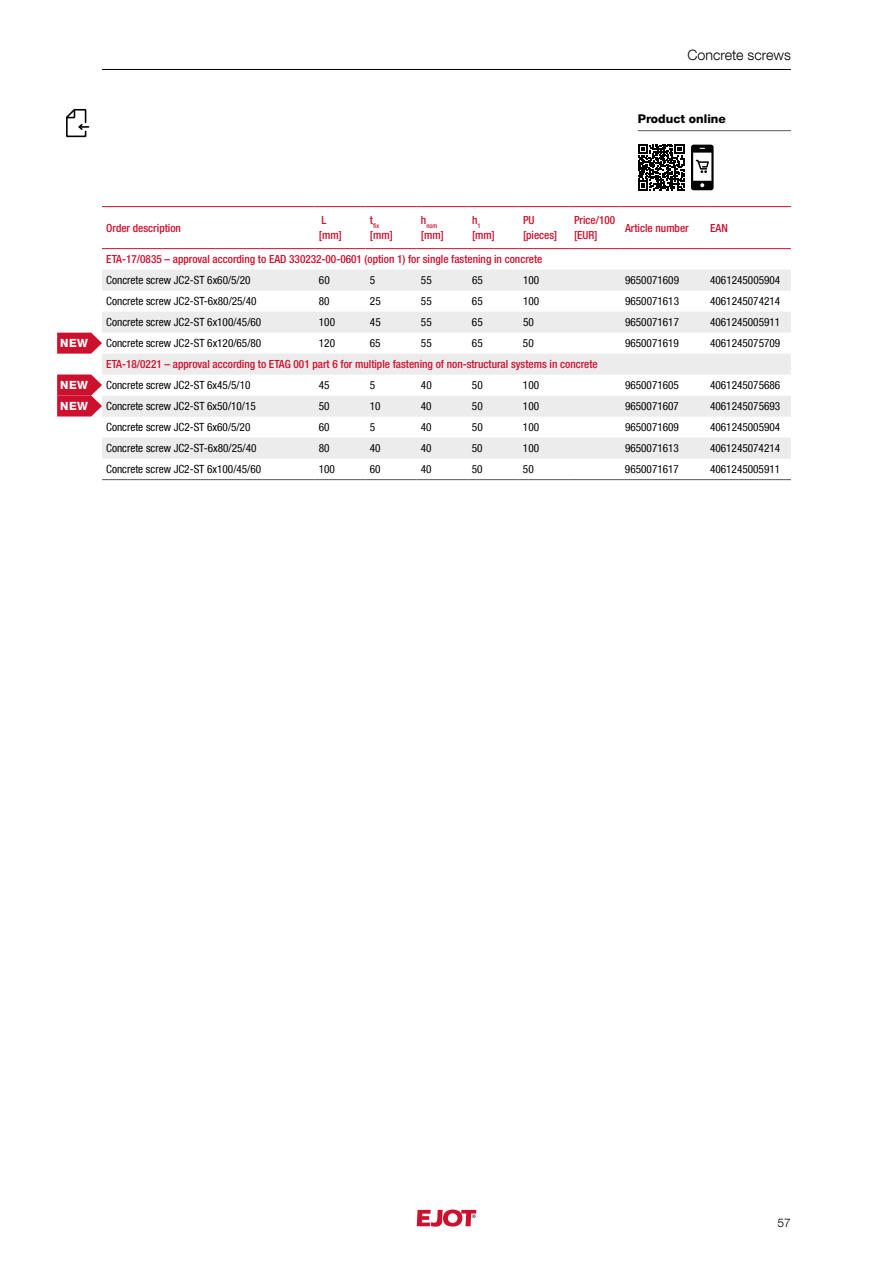
<style>
.page{position:relative;width:893px;height:1263px;background:#fff}
.page>*{position:absolute;margin:0;border:0;box-sizing:border-box;transform-origin:0 0}
.t1{font:300 14.25px "Helvetica Neue LT Com";color:#000}
.t2{font:800 12px "Helvetica Neue LT Com";color:#000}
.t3{font:300 12px "Helvetica Neue LT Com";color:#000}
.t4{font:condensed 11.25px "Helvetica Neue LT Com";color:#000}
.t5{font:500 condensed 11.25px/15px "Helvetica Neue LT Com";color:#cd102e}
.t6{font:800 11.25px/21px "Helvetica Neue LT Com";letter-spacing:.05em;color:#fff}
.t7{font:500 condensed 6.6px "Helvetica Neue LT Com";color:#cd102e}
</style>
<div class="page">
<svg style="left:417px;top:1209px;width:59px;height:17px"></svg>
<hr style="left:102px;top:69px;width:689px;height:1px;background:#000">
<hr style="left:638px;top:130px;width:153px;height:1px;background:#555756">
<svg style="left:691px;top:145px;width:23px;height:45px"></svg>
<svg style="left:638px;top:144px;width:46px;height:47px"></svg>
<svg style="left:66px;top:109px;width:23px;height:29px"></svg>
<svg style="left:102px;top:270px;width:689px;height:189px;fill:#ececec"></svg>
<hr style="left:102px;top:206px;width:213px;height:1px;background:#cd102e">
<hr style="left:315px;top:206px;width:51px;height:1px;background:#cd102e">
<hr style="left:366px;top:206px;width:51px;height:1px;background:#cd102e">
<hr style="left:417px;top:206px;width:51px;height:1px;background:#cd102e">
<hr style="left:468px;top:206px;width:51px;height:1px;background:#cd102e">
<hr style="left:519px;top:206px;width:51px;height:1px;background:#cd102e">
<hr style="left:570px;top:206px;width:51px;height:1px;background:#cd102e">
<hr style="left:621px;top:206px;width:85px;height:1px;background:#cd102e">
<hr style="left:706px;top:206px;width:85px;height:1px;background:#cd102e">
<hr style="left:102px;top:248px;width:213px;height:1px;background:#cd102e">
<hr style="left:315px;top:248px;width:51px;height:1px;background:#cd102e">
<hr style="left:366px;top:248px;width:51px;height:1px;background:#cd102e">
<hr style="left:417px;top:248px;width:51px;height:1px;background:#cd102e">
<hr style="left:468px;top:248px;width:51px;height:1px;background:#cd102e">
<hr style="left:519px;top:248px;width:51px;height:1px;background:#cd102e">
<hr style="left:570px;top:248px;width:51px;height:1px;background:#cd102e">
<hr style="left:621px;top:248px;width:85px;height:1px;background:#cd102e">
<hr style="left:706px;top:248px;width:85px;height:1px;background:#cd102e">
<hr style="left:102px;top:479px;width:213px;height:1px;background:#555756">
<hr style="left:315px;top:479px;width:51px;height:1px;background:#555756">
<hr style="left:366px;top:479px;width:51px;height:1px;background:#555756">
<hr style="left:417px;top:479px;width:51px;height:1px;background:#555756">
<hr style="left:468px;top:479px;width:51px;height:1px;background:#555756">
<hr style="left:519px;top:479px;width:51px;height:1px;background:#555756">
<hr style="left:570px;top:479px;width:51px;height:1px;background:#555756">
<hr style="left:621px;top:479px;width:85px;height:1px;background:#555756">
<hr style="left:706px;top:479px;width:85px;height:1px;background:#555756">
<svg style="left:57px;top:374px;width:45px;height:42px"></svg>
<svg style="left:57px;top:333px;width:45px;height:21px"></svg>
<p class="t1" style="left:687px;top:46px;width:105px">Concrete screws</p>
<p class="t2" style="left:638px;top:112px;width:90px">Product online</p>
<p class="t6" style="left:60px;top:333px;width:30px">NEW</p>
<p class="t6" style="left:60px;top:374px;width:30px">NEW<br>NEW</p>
<p class="t5" style="left:472px;top:213px;width:24px">h<sub>1 </sub>[mm]</p>
<p class="t5" style="left:523px;top:213px;width:36px">PU [pieces]</p>
<p class="t5" style="left:574px;top:213px;width:42px">Price/100 [EUR]</p>
<p class="t5" style="left:625px;top:220px;width:65px">Article number</p>
<p class="t5" style="left:710px;top:220px;width:19px">EAN</p>
<p class="t5" style="left:106px;top:252px;width:438px">ETA-17/0835 – approval according to EAD 330232-00-0601 (option 1) for single fastening in concrete</p>
<p class="t4" style="left:106px;top:274px;width:146px">Concrete screw JC2-ST 6x60/5/20</p>
<p class="t4" style="left:319px;top:274px;width:12px">60</p>
<p class="t4" style="left:370px;top:274px;width:7px">5</p>
<p class="t4" style="left:421px;top:274px;width:12px">55</p>
<p class="t4" style="left:472px;top:274px;width:12px">65</p>
<p class="t4" style="left:523px;top:274px;width:18px">100</p>
<p class="t4" style="left:625px;top:274px;width:55px">9650071609</p>
<p class="t4" style="left:710px;top:274px;width:72px">4061245005904</p>
<p class="t4" style="left:106px;top:295px;width:152px">Concrete screw JC2-ST-6x80/25/40</p>
<p class="t4" style="left:319px;top:295px;width:12px">80</p>
<p class="t4" style="left:370px;top:295px;width:12px">25</p>
<p class="t4" style="left:421px;top:295px;width:12px">55</p>
<p class="t4" style="left:472px;top:295px;width:12px">65</p>
<p class="t4" style="left:523px;top:295px;width:18px">100</p>
<p class="t4" style="left:625px;top:295px;width:55px">9650071613</p>
<p class="t4" style="left:710px;top:295px;width:72px">4061245074214</p>
<p class="t4" style="left:106px;top:316px;width:157px">Concrete screw JC2-ST 6x100/45/60</p>
<p class="t4" style="left:319px;top:316px;width:18px">100</p>
<p class="t4" style="left:370px;top:316px;width:12px">45</p>
<p class="t4" style="left:421px;top:316px;width:12px">55</p>
<p class="t4" style="left:472px;top:316px;width:12px">65</p>
<p class="t4" style="left:523px;top:316px;width:12px">50</p>
<p class="t4" style="left:625px;top:316px;width:55px">9650071617</p>
<p class="t4" style="left:710px;top:316px;width:72px">4061245005911</p>
<p class="t4" style="left:106px;top:337px;width:157px">Concrete screw JC2-ST 6x120/65/80</p>
<p class="t4" style="left:319px;top:337px;width:18px">120</p>
<p class="t4" style="left:370px;top:337px;width:12px">65</p>
<p class="t4" style="left:421px;top:337px;width:12px">55</p>
<p class="t4" style="left:472px;top:337px;width:12px">65</p>
<p class="t4" style="left:523px;top:337px;width:12px">50</p>
<p class="t4" style="left:625px;top:337px;width:55px">9650071619</p>
<p class="t4" style="left:710px;top:337px;width:72px">4061245075709</p>
<p class="t5" style="left:106px;top:357px;width:493px">ETA-18/0221 – approval according to ETAG 001 part 6 for multiple fastening of non-structural systems in concrete</p>
<p class="t4" style="left:106px;top:379px;width:146px">Concrete screw JC2-ST 6x45/5/10</p>
<p class="t4" style="left:319px;top:379px;width:12px">45</p>
<p class="t4" style="left:370px;top:379px;width:7px">5</p>
<p class="t4" style="left:421px;top:379px;width:12px">40</p>
<p class="t4" style="left:472px;top:379px;width:12px">50</p>
<p class="t4" style="left:523px;top:379px;width:18px">100</p>
<p class="t4" style="left:625px;top:379px;width:55px">9650071605</p>
<p class="t4" style="left:710px;top:379px;width:72px">4061245075686</p>
<p class="t4" style="left:106px;top:400px;width:151px">Concrete screw JC2-ST 6x50/10/15</p>
<p class="t4" style="left:319px;top:400px;width:12px">50</p>
<p class="t4" style="left:370px;top:400px;width:12px">10</p>
<p class="t4" style="left:421px;top:400px;width:12px">40</p>
<p class="t4" style="left:472px;top:400px;width:12px">50</p>
<p class="t4" style="left:523px;top:400px;width:18px">100</p>
<p class="t4" style="left:625px;top:400px;width:55px">9650071607</p>
<p class="t4" style="left:710px;top:400px;width:72px">4061245075693</p>
<p class="t4" style="left:106px;top:421px;width:146px">Concrete screw JC2-ST 6x60/5/20</p>
<p class="t4" style="left:319px;top:421px;width:12px">60</p>
<p class="t4" style="left:370px;top:421px;width:7px">5</p>
<p class="t4" style="left:421px;top:421px;width:12px">40</p>
<p class="t4" style="left:472px;top:421px;width:12px">50</p>
<p class="t4" style="left:523px;top:421px;width:18px">100</p>
<p class="t4" style="left:625px;top:421px;width:55px">9650071609</p>
<p class="t4" style="left:710px;top:421px;width:72px">4061245005904</p>
<p class="t4" style="left:106px;top:442px;width:152px">Concrete screw JC2-ST-6x80/25/40</p>
<p class="t4" style="left:319px;top:442px;width:12px">80</p>
<p class="t4" style="left:370px;top:442px;width:12px">40</p>
<p class="t4" style="left:421px;top:442px;width:12px">40</p>
<p class="t4" style="left:472px;top:442px;width:12px">50</p>
<p class="t4" style="left:523px;top:442px;width:18px">100</p>
<p class="t4" style="left:625px;top:442px;width:55px">9650071613</p>
<p class="t4" style="left:710px;top:442px;width:72px">4061245074214</p>
<p class="t4" style="left:106px;top:462px;width:157px">Concrete screw JC2-ST 6x100/45/60</p>
<p class="t4" style="left:319px;top:462px;width:18px">100</p>
<p class="t4" style="left:370px;top:462px;width:12px">60</p>
<p class="t4" style="left:421px;top:462px;width:12px">40</p>
<p class="t4" style="left:472px;top:462px;width:12px">50</p>
<p class="t4" style="left:523px;top:462px;width:12px">50</p>
<p class="t4" style="left:625px;top:462px;width:55px">9650071617</p>
<p class="t4" style="left:710px;top:462px;width:72px">4061245005911</p>
<p class="t5" style="left:106px;top:220px;width:76px">Order description</p>
<p class="t5" style="left:319px;top:213px;width:24px">L [mm]</p>
<p class="t7" style="left:370px;top:222px;width:11px"><sup>t</sup>fix</p>
<p class="t7" style="left:421px;top:222px;width:18px"><sup>h</sup>nom</p>
<p class="t5" style="left:421px;top:228px;width:24px">[mm]</p>
<p class="t5" style="left:370px;top:228px;width:24px">[mm]</p>
<p class="t3" style="left:778px;top:1215px;width:15px">57</p>
</div>
